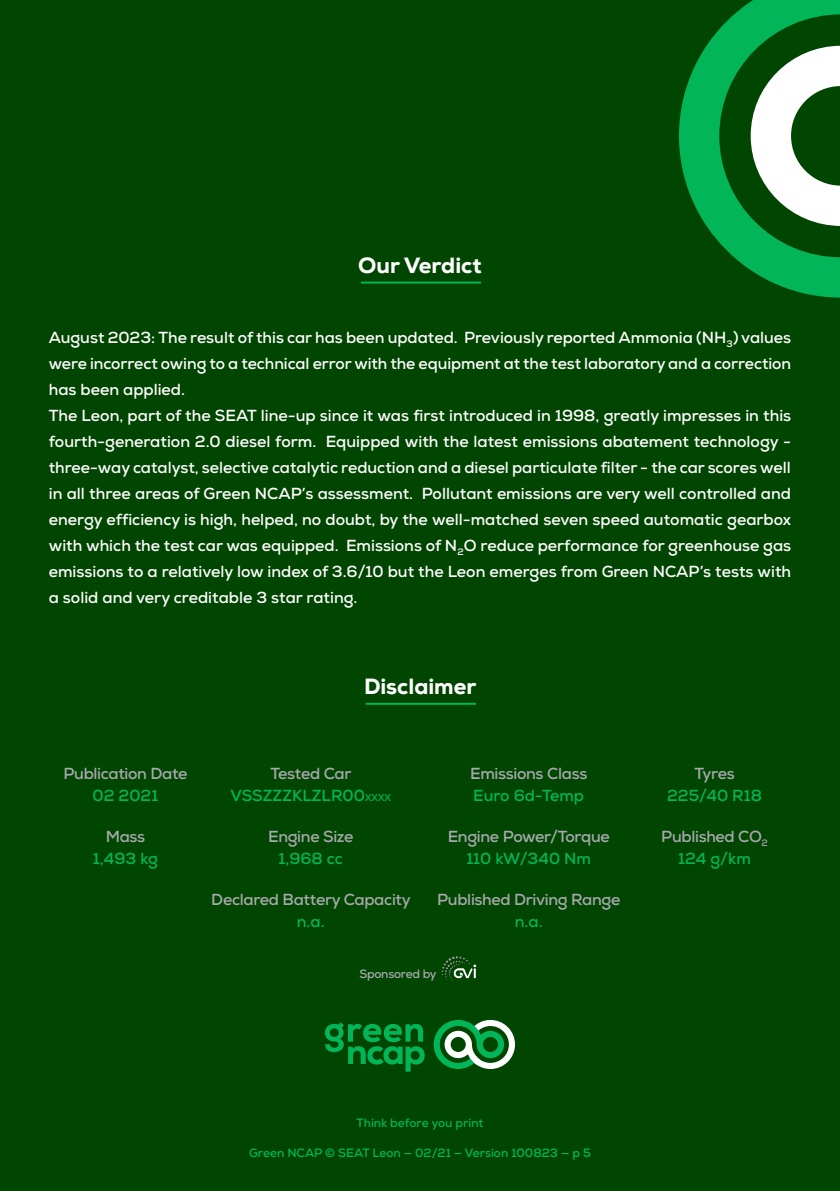
<style>
.page{position:relative;width:840px;height:1191px;background:#fff}
.page>*{position:absolute;margin:0;border:0;box-sizing:border-box;transform-origin:0 0}
.Verdict{font:800 22px "Nexa";color:#fff}
.VerdictBody{font:700 16px/26px "Nexa";color:#fff;text-align:justify}
.SpecTitle{font:700 16px "Nexa";letter-spacing:-.02em;color:#a8a9ad}
.SpecBody{font:700 16px "Nexa";color:#03b559}
.VersionGreen{font:700 12px "Nexa";color:#03b559}
.GVI_push_down{font:700 12px "Nexa";letter-spacing:-.02em;color:#a8a9ad}
.s1{font-size:10px}
</style>
<div class="page">
<div style="left:0;top:0;width:839px;height:1191px;background:#004500"></div>
<svg style="left:679px;top:0;width:160px;height:297px"></svg>
<svg style="left:325px;top:1022px;width:99px;height:49px"></svg>
<svg style="left:433px;top:1020px;width:81px;height:49px"></svg>
<hr style="left:361px;top:281px;width:119px;height:2px;background:#03b559">
<hr style="left:365px;top:703px;width:110px;height:2px;background:#03b559">
<img style="left:441px;top:956px;width:36px;height:24px">
<p class="Verdict" style="left:358px;top:251px;width:125px">Our Verdict</p>
<p class="VerdictBody" style="left:49px;top:324px;width:743px">August 2023: The result of this car has been updated. Previously reported Ammonia (NH<sub>3</sub>) values were incorrect owing to a technical error with the equipment at the test laboratory and a correction has been applied.</p>
<p class="VerdictBody" style="left:49px;top:402px;width:743px">The Leon, part of the SEAT line-up since it was first introduced in 1998, greatly impresses in this fourth-generation 2.0 diesel form. Equipped with the latest emissions abatement technology - three-way catalyst, selective catalytic reduction and a diesel particulate filter - the car scores well in all three areas of Green NCAP’s assessment. Pollutant emissions are very well controlled and energy efficiency is high, helped, no doubt, by the well-matched seven speed automatic gearbox with which the test car was equipped. Emissions of N<sub>2</sub>O reduce performance for greenhouse gas emissions to a relatively low index of 3.6/10 but the Leon emerges from Green NCAP’s tests with a solid and very creditable 3 star rating.</p>
<p class="Verdict" style="left:364px;top:672px;width:114px">Disclaimer</p>
<p class="SpecTitle" style="left:63px;top:762px;width:126px">Publication Date</p>
<p class="SpecBody" style="left:92px;top:784px;width:67px">02 2021</p>
<p class="SpecTitle" style="left:106px;top:826px;width:41px">Mass</p>
<p class="SpecBody" style="left:93px;top:848px;width:66px">1,493 kg</p>
<p class="SpecTitle" style="left:270px;top:762px;width:82px">Tested Car</p>
<p class="SpecBody" style="left:230px;top:784px;width:162px">VSSZZZKLZLR00<span class="s1">XXXX</span></p>
<p class="SpecTitle" style="left:470px;top:762px;width:119px">Emissions Class</p>
<p class="SpecBody" style="left:473px;top:784px;width:112px">Euro 6d-Temp</p>
<p class="SpecTitle" style="left:268px;top:826px;width:87px">Engine Size</p>
<p class="SpecBody" style="left:278px;top:848px;width:66px">1,968 cc</p>
<p class="SpecTitle" style="left:447px;top:826px;width:163px">Engine Power/Torque</p>
<p class="SpecBody" style="left:466px;top:848px;width:126px">110 kW/340 Nm</p>
<p class="SpecTitle" style="left:211px;top:889px;width:201px">Declared Battery Capacity</p>
<p class="SpecBody" style="left:297px;top:911px;width:29px">n.a.</p>
<p class="SpecTitle" style="left:437px;top:889px;width:185px">Published Driving Range</p>
<p class="SpecBody" style="left:514px;top:911px;width:29px">n.a.</p>
<p class="GVI_push_down" style="left:359px;top:966px;width:79px">Sponsored by</p>
<p class="SpecTitle" style="left:694px;top:762px;width:42px">Tyres</p>
<p class="SpecBody" style="left:666px;top:784px;width:96px">225/40 R18</p>
<p class="SpecTitle" style="left:661px;top:826px;width:108px">Published CO<sub>2</sub></p>
<p class="SpecBody" style="left:677px;top:848px;width:74px">124 g/km</p>
<p class="VersionGreen" style="left:356px;top:1115px;width:128px">Think before you print</p>
<p class="VersionGreen" style="left:249px;top:1145px;width:343px">Green NCAP © SEAT Leon — 02/21 — Version 100823 — p 5</p>
</div>
